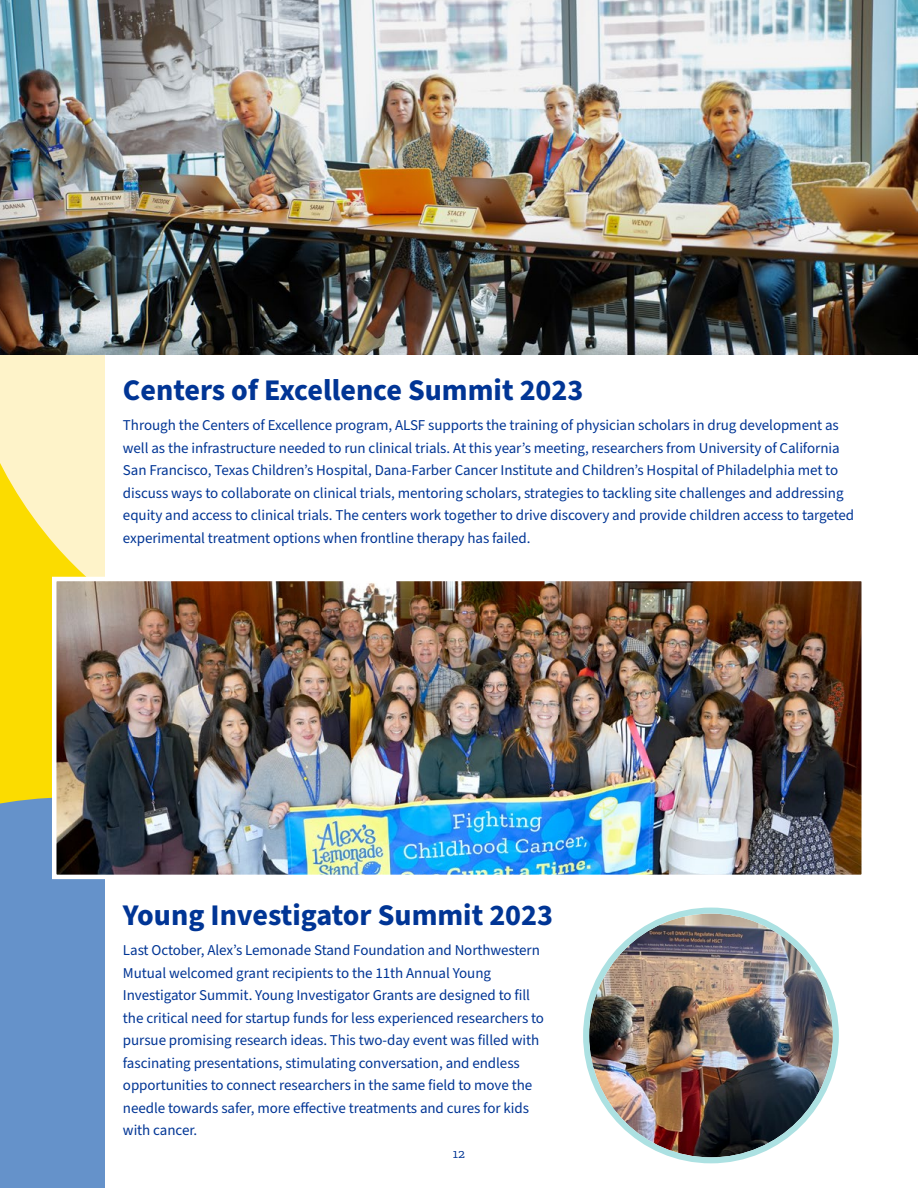
<style>
.page{position:relative;width:918px;height:1188px;background:#fff}
.page>*{position:absolute;margin:0;border:0;box-sizing:border-box;transform-origin:0 0}
.t1{font:700 30px "Source Sans Pro";color:#003595}
.t2{font:15px/22.5px "Source Sans Pro";letter-spacing:-.005em;color:#003595}
.t3{font:13.5px "Zilla Slab";color:#003595}
</style>
<div class="page">
<div style="left:0;top:0;width:105px;height:1188px;background:#fbdc00"></div>
<div style="left:0;top:797px;width:105px;height:391px;background:#6592ca"></div>
<svg style="left:0;top:354px;width:105px;height:223px;fill:#fef3c9"></svg>
<img style="left:0;top:0;width:918px;height:354px">
<img style="left:57px;top:582px;width:804px;height:292px">
<div style="left:52px;top:577px;width:814px;height:302px;border:4px solid #fff"></div>
<img style="left:589px;top:914px;width:244px;height:243px;border-radius:122px">
<div style="left:583px;top:908px;width:256px;height:255px;border:6px solid #ace1e2;border-radius:50%"></div>
<h1 class="t1" style="left:123px;top:370px;width:462px">Centers of Excellence Summit 2023</h1>
<p class="t2" style="left:123px;top:415px;width:733px">Through the Centers of Excellence program, ALSF supports the training of physician scholars in drug development as well as the infrastructure needed to run clinical trials. At this year’s meeting, researchers from University of California San Francisco, Texas Children’s Hospital, Dana-Farber Cancer Institute and Children’s Hospital of Philadelphia met to discuss ways to collaborate on clinical trials, mentoring scholars, strategies to tackling site challenges and addressing equity and access to clinical trials. The centers work together to drive discovery and provide children access to targeted experimental treatment options when frontline therapy has failed.</p>
<h1 class="t1" style="left:123px;top:895px;width:432px">Young Investigator Summit 2023</h1>
<p class="t2" style="left:123px;top:940px;width:423px">Last October, Alex’s Lemonade Stand Foundation and Northwestern Mutual welcomed grant recipients to the 11th Annual Young Investigator Summit. Young Investigator Grants are designed to fill the critical need for startup funds for less experienced researchers to pursue promising research ideas. This two-day event was filled with fascinating presentations, stimulating conversation, and endless opportunities to connect researchers in the same field to move the needle towards safer, more effective treatments and cures for kids with cancer.</p>
<p class="t3" style="left:453px;top:1146px;width:14px">12</p>
</div>
